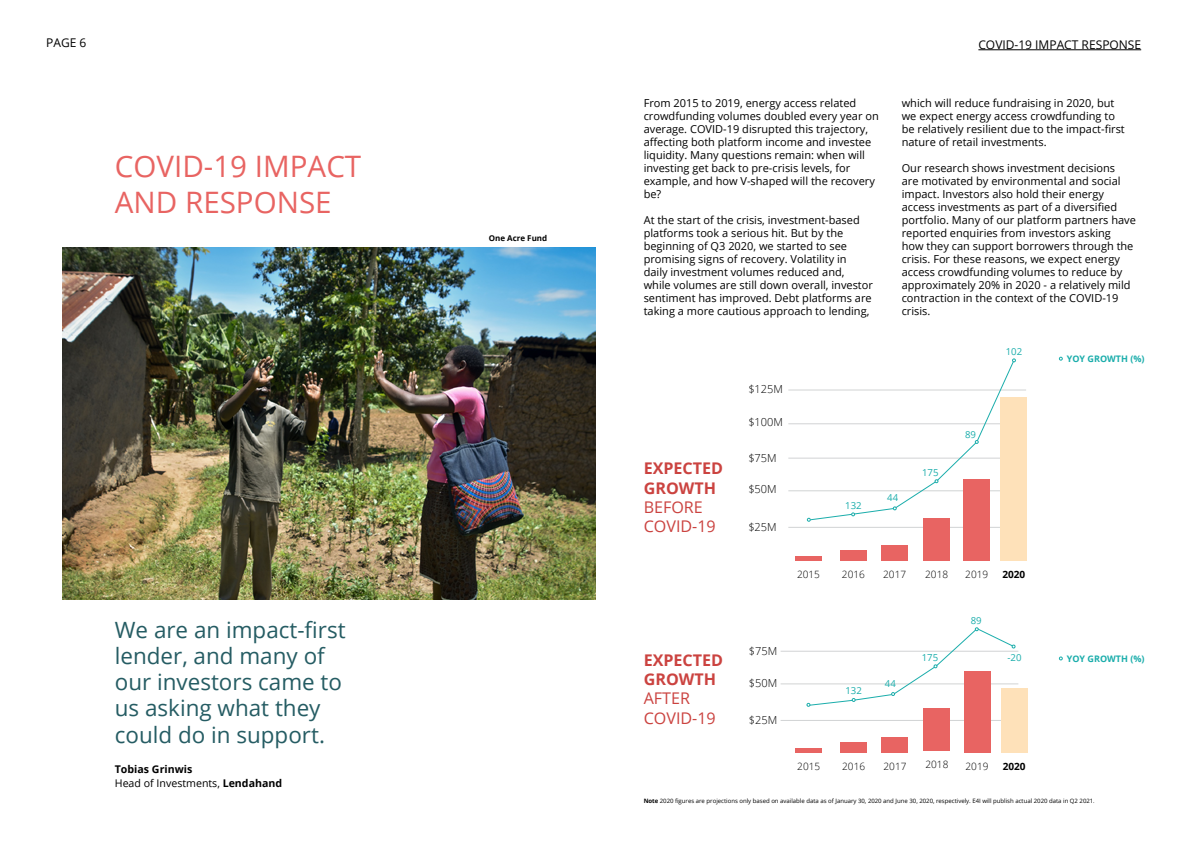
<style>
.page{position:relative;width:1191px;height:842px;background:#fff}
.page>*{position:absolute;margin:0;border:0;box-sizing:border-box;transform-origin:0 0}
.t1{font:29.5px/35.5px "Open Sans";color:#e86462}
.t2{font:22.4px/26.2px "Open Sans";color:#255c63}
.t3{font:700 16.1px/19.3px "Open Sans";color:#cb4340}
.t4{font:16.1px/19.3px "Open Sans";color:#cb4340}
.t5{font:12px "Open Sans";color:#000}
.t6{font:11px/13px "Open Sans";color:#000}
.t7{font:300 11px "Open Sans";color:#000}
.t8{font:700 10.6px/14.2px "Open Sans";color:#000}
.t9{font:300 10px "Open Sans";color:#000}
.t10{font:700 10px "Open Sans";color:#000}
.t11{font:9.6px "Open Sans";color:#1aadab}
.t12{font:700 9px "Open Sans";color:#1aadab}
.t13{font:700 8px "Open Sans";color:#000}
.t14{font:6px "Open Sans";color:#000}
.s1{font-weight:400}
.s2{font-weight:700}
.s3{font-family:"Minion Pro"}
</style>
<div class="page">
<img style="left:62px;top:247px;width:533px;height:352px">
<hr style="left:978px;top:49px;width:163px;height:1px;background:#000">
<hr style="left:788px;top:458px;width:238px;height:1px;background:#d1d3d4">
<hr style="left:788px;top:424px;width:238px;height:1px;background:#d1d3d4">
<hr style="left:788px;top:390px;width:238px;height:1px;background:#d1d3d4">
<hr style="left:788px;top:491px;width:238px;height:1px;background:#d1d3d4">
<hr style="left:788px;top:527px;width:238px;height:1px;background:#d1d3d4">
<hr style="left:780px;top:651px;width:238px;height:1px;background:#d1d3d4">
<hr style="left:780px;top:684px;width:238px;height:1px;background:#d1d3d4">
<hr style="left:780px;top:720px;width:238px;height:1px;background:#d1d3d4">
<div style="left:795px;top:748px;width:27px;height:5px;background:#e86462"></div>
<div style="left:840px;top:743px;width:27px;height:10px;background:#e86462"></div>
<div style="left:881px;top:737px;width:27px;height:16px;background:#e86462"></div>
<div style="left:923px;top:708px;width:27px;height:43px;background:#e86462"></div>
<div style="left:963px;top:671px;width:27px;height:82px;background:#e86462"></div>
<div style="left:1001px;top:688px;width:26px;height:65px;background:#fee1b9"></div>
<hr style="left:795px;top:556px;width:26px;height:4px;background:#e86462">
<div style="left:840px;top:550px;width:26px;height:10px;background:#e86462"></div>
<div style="left:881px;top:545px;width:27px;height:15px;background:#e86462"></div>
<div style="left:923px;top:518px;width:27px;height:42px;background:#e86462"></div>
<div style="left:963px;top:479px;width:27px;height:81px;background:#e86462"></div>
<div style="left:1000px;top:397px;width:27px;height:163px;background:#fee1b9"></div>
<svg style="left:807px;top:359px;width:208px;height:162px"></svg>
<svg style="left:806px;top:627px;width:209px;height:79px"></svg>
<p class="t5" style="left:46px;top:35px;width:42px">PAGE 6</p>
<h1 class="t1" style="left:115px;top:148px;width:248px">COVID-19 IMPACT<br>AND RESPONSE</h1>
<h2 class="t2" style="left:115px;top:616px;width:232px">We are an impact-first lender, and many of our investors came to us asking what they could do in support.</h2>
<p class="t8" style="left:115px;top:762px;width:169px">Tobias Grinwis<br><span class="s1">Head of Investments,</span> Lendahand</p>
<p class="t13" style="left:489px;top:232px;width:60px">One Acre Fund</p>
<p class="t5" style="left:978px;top:36px;width:164px">COVID-19 IMPACT RESPONSE</p>
<p class="t6" style="left:643px;top:96px;width:237px">From 2015 to 2019, energy access related crowdfunding volumes doubled every year on average. COVID-19 disrupted this trajectory, affecting both platform income and investee liquidity. Many questions remain: when will investing get back to pre-crisis levels, for example, and how V-shaped will the recovery be?</p>
<p class="t6" style="left:643px;top:213px;width:231px">At the start of the crisis, investment-based platforms took a serious hit. But by the beginning of Q3 2020, we started to see promising signs of recovery. Volatility in daily investment volumes reduced and, while volumes are still down overall, investor sentiment has improved. Debt platforms are taking a more cautious approach to lending,</p>
<p class="t6" style="left:901px;top:96px;width:225px">which will reduce fundraising in 2020, but we expect energy access crowdfunding to be relatively resilient due to the impact-first nature of retail investments.</p>
<p class="t6" style="left:901px;top:161px;width:236px">Our research shows investment decisions<br>are motivated by environmental and social impact. Investors also hold their energy access investments as part of a diversified portfolio. Many of our platform partners have reported enquiries from investors asking<br>how they can support borrowers through the crisis. For these reasons, we expect energy access crowdfunding volumes to reduce by approximately 20% in 2020 - a relatively mild contraction in the context of the COVID-19 crisis.</p>
<h3 class="t3" style="left:643px;top:458px;width:81px">EXPECTED<br>GROWTH</h3>
<h3 class="t4" style="left:643px;top:497px;width:74px">BEFORE<br>COVID-19</h3>
<p class="t7" style="left:748px;top:382px;width:36px">$125M</p>
<p class="t7" style="left:748px;top:415px;width:36px">$100M</p>
<p class="t7" style="left:748px;top:450px;width:30px">$75M</p>
<p class="t7" style="left:748px;top:482px;width:30px">$50M</p>
<p class="t7" style="left:748px;top:519px;width:30px">$25M</p>
<p class="t11" style="left:845px;top:499px;width:18px">132</p>
<p class="t11" style="left:887px;top:491px;width:12px">44</p>
<p class="t11" style="left:922px;top:466px;width:18px">175</p>
<p class="t11" style="left:965px;top:428px;width:12px">89</p>
<p class="t11" style="left:1005px;top:345px;width:18px">102</p>
<p class="t12" style="left:1066px;top:353px;width:79px">YOY GROWTH (%)</p>
<p class="t9" style="left:797px;top:567px;width:24px">2015</p>
<p class="t9" style="left:842px;top:567px;width:24px">2016</p>
<p class="t9" style="left:883px;top:567px;width:24px">2017</p>
<p class="t9" style="left:925px;top:567px;width:24px">2018</p>
<p class="t9" style="left:965px;top:567px;width:24px">2019</p>
<p class="t10" style="left:1002px;top:567px;width:24px">2020</p>
<h3 class="t3" style="left:643px;top:650px;width:81px">EXPECTED<br>GROWTH</h3>
<h3 class="t4" style="left:643px;top:688px;width:74px">AFTER<br>COVID-19</h3>
<p class="t7" style="left:749px;top:643px;width:30px">$75M</p>
<p class="t7" style="left:749px;top:675px;width:30px">$50M</p>
<p class="t7" style="left:749px;top:712px;width:30px">$25M</p>
<p class="t11" style="left:845px;top:684px;width:18px">132</p>
<p class="t11" style="left:885px;top:677px;width:12px">44</p>
<p class="t11" style="left:921px;top:651px;width:18px">175</p>
<p class="t11" style="left:970px;top:614px;width:12px">89</p>
<p class="t11" style="left:1007px;top:651px;width:16px">-20</p>
<p class="t12" style="left:1066px;top:652px;width:79px">YOY GROWTH (%)</p>
<p class="t9" style="left:797px;top:759px;width:24px">2015</p>
<p class="t9" style="left:842px;top:759px;width:24px">2016</p>
<p class="t9" style="left:883px;top:759px;width:24px">2017</p>
<p class="t9" style="left:925px;top:757px;width:24px">2018</p>
<p class="t9" style="left:965px;top:759px;width:24px">2019</p>
<p class="t10" style="left:1002px;top:759px;width:24px">2020</p>
<p class="t14" style="left:643px;top:796px;width:452px"><span class="s2">Note</span> 2020 figures are projections only based on available data as of January 30, 2020 and June 30, 2020, respectively. E4I will publish actual 2020 data in Q2 2021<span class="s3">.</span></p>
</div>
